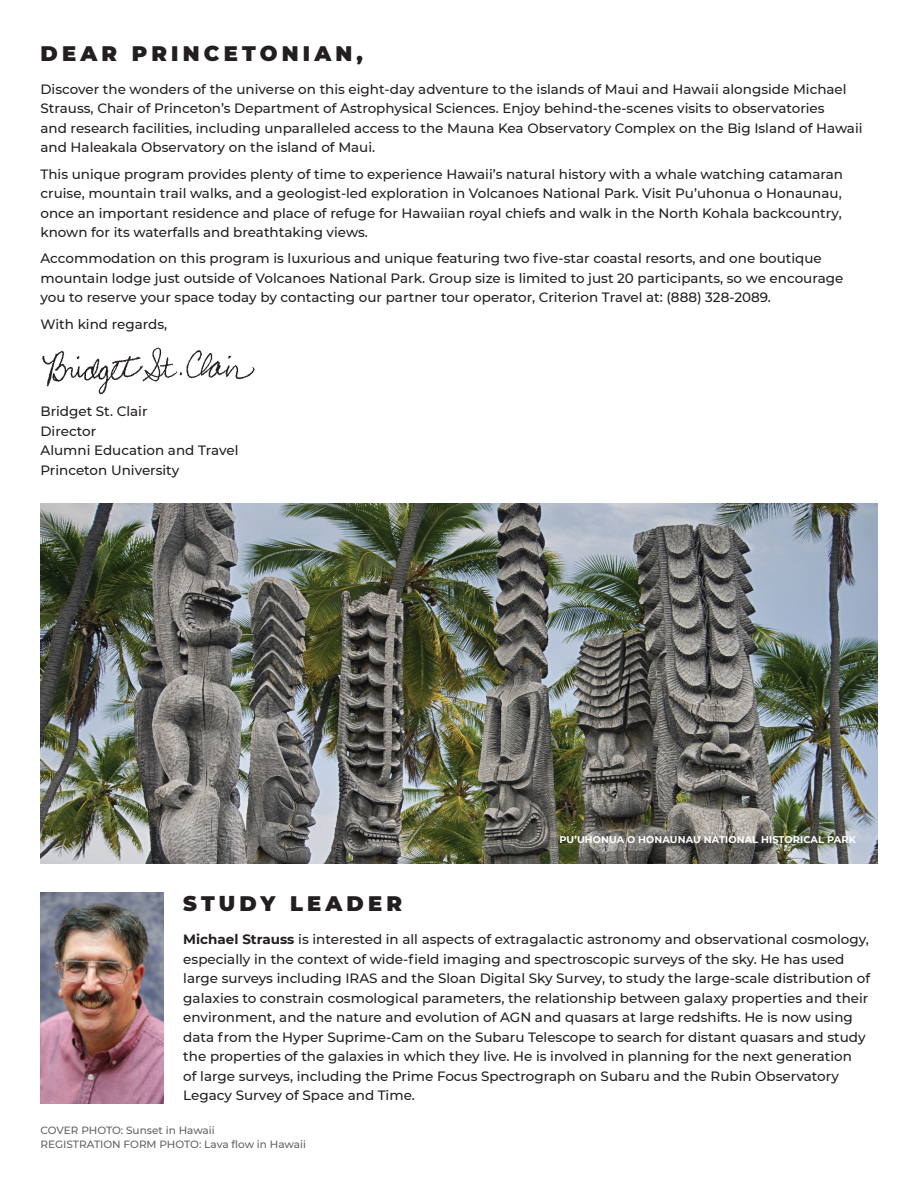
<style>
.page{position:relative;width:918px;height:1188px;background:#fff}
.page>*{position:absolute;margin:0;border:0;box-sizing:border-box;transform-origin:0 0}
.t1{font:900 21px "Montserrat";letter-spacing:.2em;color:#231f20}
.t2{font:500 13.5px/19.5px "Montserrat";color:#231f20}
.t3{font:500 10.5px/13.5px "Montserrat";color:#636366}
.t4{font:700 9.75px "Montserrat";letter-spacing:.01em;color:#fff}
.s1{font-weight:700}
</style>
<div class="page">
<img style="left:42px;top:347px;width:213px;height:48px">
<img style="left:40px;top:892px;width:123px;height:211px">
<img style="left:40px;top:503px;width:838px;height:360px">
<h1 class="t1" style="left:40px;top:38px;width:324px">DEAR PRINCETONIAN,</h1>
<p class="t2" style="left:40px;top:79px;width:824px">Discover the wonders of the universe on this eight-day adventure to the islands of Maui and Hawaii alongside Michael Strauss, Chair of Princeton’s Department of Astrophysical Sciences. Enjoy behind-the-scenes visits to observatories<br>and research facilities, including unparalleled access to the Mauna Kea Observatory Complex on the Big Island of Hawaii and Haleakala Observatory on the island of Maui.</p>
<p class="t2" style="left:40px;top:163px;width:804px;text-align:justify">This unique program provides plenty of time to experience Hawaii’s natural history with a whale watching catamaran cruise, mountain trail walks, and a geologist-led exploration in Volcanoes National Park. Visit Pu’uhonua o Honaunau, once an important residence and place of refuge for Hawaiian royal chiefs and walk in the North Kohala backcountry, known for its waterfalls and breathtaking views.</p>
<p class="t2" style="left:40px;top:248px;width:805px">Accommodation on this program is luxurious and unique featuring two five-star coastal resorts, and one boutique mountain lodge just outside of Volcanoes National Park. Group size is limited to just 20 participants, so we encourage you to reserve your space today by contacting our partner tour operator, Criterion Travel at: (888) 328-2089.</p>
<p class="t2" style="left:40px;top:313px;width:128px">With kind regards,</p>
<p class="t2" style="left:40px;top:401px;width:200px">Bridget St. Clair<br>Director<br>Alumni Education and Travel<br>Princeton University</p>
<p class="t4" style="left:559px;top:832px;width:298px">PU’UHONUA O HONAUNAU NATIONAL HISTORICAL PARK</p>
<h1 class="t1" style="left:183px;top:888px;width:220px">STUDY LEADER</h1>
<p class="t2" style="left:183px;top:929px;width:688px"><span class="s1">Michael Strauss</span> is interested in all aspects of extragalactic astronomy and observational cosmology, especially in the context of wide-field imaging and spectroscopic surveys of the sky. He has used large surveys including IRAS and the Sloan Digital Sky Survey, to study the large-scale distribution of galaxies to constrain cosmological parameters, the relationship between galaxy properties and their environment, and the nature and evolution of AGN and quasars at large redshifts. He is now using data from the Hyper Suprime-Cam on the Subaru Telescope to search for distant quasars and study the properties of the galaxies in which they live. He is involved in planning for the next generation<br>of large surveys, including the Prime Focus Spectrograph on Subaru and the Rubin Observatory Legacy Survey of Space and Time.</p>
<p class="t3" style="left:40px;top:1124px;width:267px">COVER PHOTO: Sunset in Hawaii<br>REGISTRATION FORM PHOTO: Lava flow in Hawaii</p>
</div>
